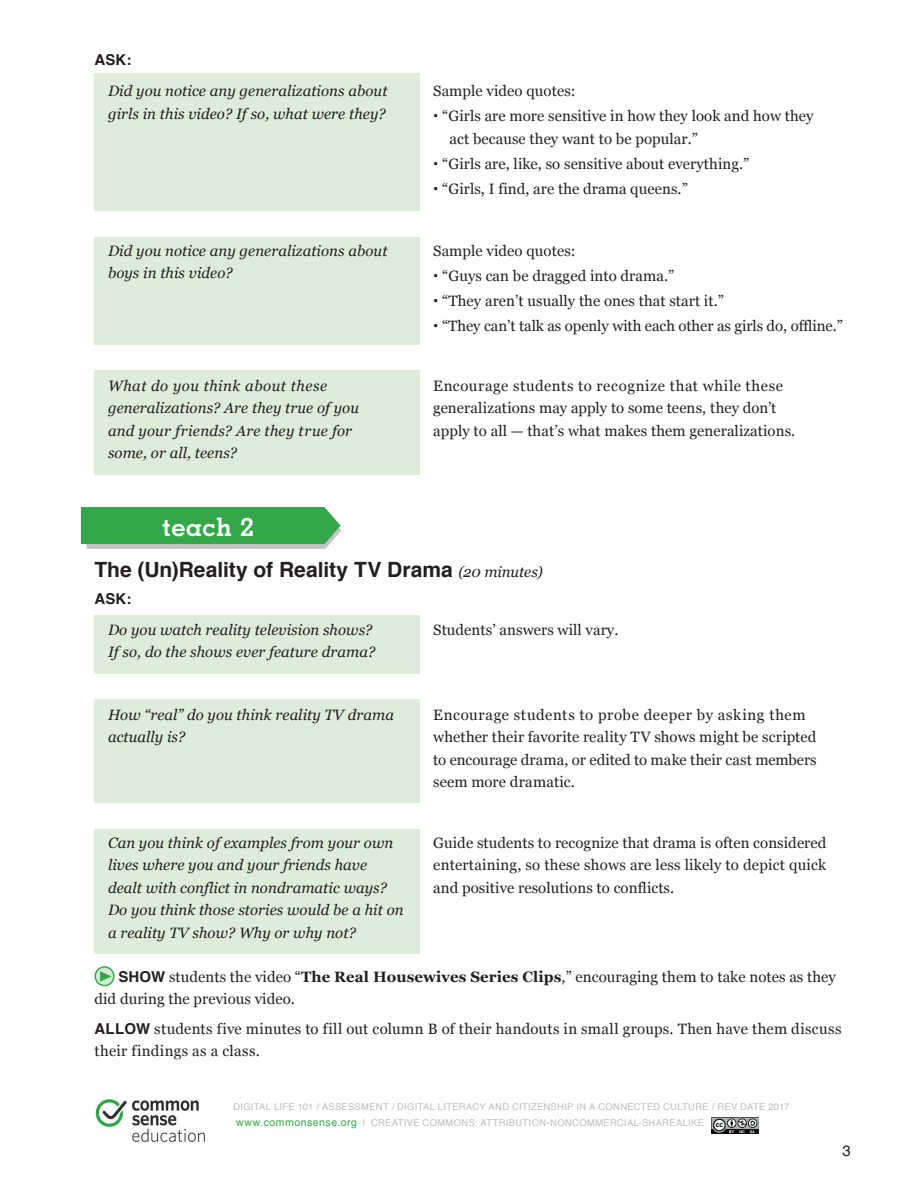
<style>
.page{position:relative;width:918px;height:1188px;background:#fff}
.page>*{position:absolute;margin:0;border:0;box-sizing:border-box;transform-origin:0 0}
.Header_-_Reg{font:700 25.5px "Geometric Slab 703 BT";letter-spacing:.025em;color:#fff}
.Header_-_Reg-2{font:700 21px "Helvetica";color:#231f20}
.Text{font:15px/22.5px "Georgia";letter-spacing:.005em;color:#231f20}
.Text-2{font:italic 15px/22.5px "Georgia";letter-spacing:.005em;color:#231f20}
.Bullets_-_reg{font:15px "Georgia";letter-spacing:.005em;color:#231f20}
.Text-3{font:700 15px "Helvetica";letter-spacing:.005em;color:#231f20}
.t1{font:15px "Helvetica";color:#231f20}
.t2{font:9.3px "Helvetica";letter-spacing:.035em;color:#bcbdc0}
.s1{font-family:"Helvetica";font-weight:700}
.s2{font-family:"Georgia";font-weight:400;font-style:italic;font-size:15px}
.s3{font-weight:700}
.s4{font-size:10.5px;color:#33a749}
</style>
<div class="page">
<img style="left:712px;top:1117px;width:47px;height:17px">
<img style="left:95px;top:1099px;width:110px;height:44px">
<svg style="left:81px;top:507px;width:260px;height:42px;background:#49ac5c"></svg>
<div style="left:94px;top:73px;width:326px;height:138px;background:#deecda"></div>
<div style="left:94px;top:237px;width:326px;height:108px;background:#deecda"></div>
<div style="left:94px;top:370px;width:326px;height:105px;background:#deecda"></div>
<div style="left:94px;top:615px;width:326px;height:59px;background:#deecda"></div>
<div style="left:94px;top:699px;width:326px;height:103px;background:#deecda"></div>
<div style="left:94px;top:829px;width:326px;height:125px;background:#deecda"></div>
<svg style="left:95px;top:967px;width:19px;height:19px"></svg>
<div style="left:95px;top:966px;width:20px;height:20px;border:1px solid #33a749;border-radius:50%"></div>
<svg style="left:100px;top:971px;width:12px;height:11px"></svg>
<p class="Text-3" style="left:94px;top:48px;width:38px">ASK:</p>
<p class="Text-2" style="left:108px;top:79px;width:281px">Did you notice any generalizations about girls in this video? If so, what were they?</p>
<p class="Text" style="left:433px;top:79px;width:144px">Sample video quotes:</p>
<p class="Text" style="left:450px;top:104px;width:366px;text-indent:-16px"><span class="s1">•</span> “Girls are more sensitive in how they look and how they act because they want to be popular.”</p>
<p class="Text" style="left:433px;top:152px;width:318px"><span class="s1">•</span> “Girls are, like, so sensitive about everything.”</p>
<p class="Text" style="left:433px;top:177px;width:256px"><span class="s1">•</span> “Girls, I find, are the drama queens.”</p>
<p class="Text-2" style="left:108px;top:239px;width:281px">Did you notice any generalizations about boys in this video?</p>
<p class="Text" style="left:433px;top:239px;width:144px">Sample video quotes:</p>
<p class="Text" style="left:433px;top:264px;width:243px"><span class="s1">•</span> “Guys can be dragged into drama.”</p>
<p class="Text" style="left:433px;top:289px;width:292px"><span class="s1">•</span> “They aren’t usually the ones that start it.”</p>
<p class="Text" style="left:433px;top:314px;width:411px"><span class="s1">•</span> “They can’t talk as openly with each other as girls do, offline.”</p>
<p class="Text-2" style="left:108px;top:374px;width:253px">What do you think about these generalizations? Are they true of you and your friends? Are they true for some, or all, teens?</p>
<p class="Text" style="left:433px;top:374px;width:364px">Encourage students to recognize that while these generalizations may apply to some teens, they don’t apply to all — that’s what makes them generalizations.</p>
<p class="Header_-_Reg" style="left:163px;top:511px;width:93px">teach 2</p>
<p class="Header_-_Reg-2" style="left:94px;top:552px;width:450px">The (Un)Reality of Reality TV Drama <span class="s2">(20 minutes)</span></p>
<p class="Text-3" style="left:94px;top:587px;width:38px">ASK:</p>
<p class="Text-2" style="left:108px;top:618px;width:269px">Do you watch reality television shows?<br>If so, do the shows ever feature drama?</p>
<p class="Bullets_-_reg" style="left:433px;top:619px;width:187px">Students’ answers will vary.</p>
<p class="Text-2" style="left:108px;top:703px;width:287px">How “real” do you think reality TV drama actually is?</p>
<p class="Text" style="left:433px;top:703px;width:385px">Encourage students to probe deeper by asking them whether their favorite reality TV shows might be scripted to encourage drama, or edited to make their cast members seem more dramatic.</p>
<p class="Text-2" style="left:108px;top:831px;width:297px">Can you think of examples from your own lives where you and your friends have dealt with conflict in nondramatic ways?<br>Do you think those stories would be a hit on a reality TV show? Why or why not?</p>
<p class="Text" style="left:433px;top:831px;width:395px;text-align:justify">Guide students to recognize that drama is often considered entertaining, so these shows are less likely to depict quick and positive resolutions to conflicts.</p>
<p class="Text" style="left:94px;top:965px;width:743px;text-indent:24px"><span class="s1">SHOW</span> students the video “<span class="s3">The Real Housewives Series Clips</span>,” encouraging them to take notes as they did during the previous video.</p>
<p class="Text" style="left:94px;top:1016px;width:748px"><span class="s1">ALLOW</span> students five minutes to fill out column B of their handouts in small groups. Then have them discuss their findings as a class.</p>
<p class="t2" style="left:233px;top:1100px;width:558px">DIGITAL LIFE 101 / ASSESSMENT / DIGITAL LITERACY AND CITIZENSHIP IN A CONNECTED CULTURE / REV DATE 2017</p>
<p class="t2" style="left:236px;top:1116px;width:469px"><span class="s4">www.commonsense.org</span> | CREATIVE COMMONS: ATTRIBUTION-NONCOMMERCIAL-SHAREALIKE</p>
<p class="t1" style="left:842px;top:1139px;width:10px">3</p>
</div>
